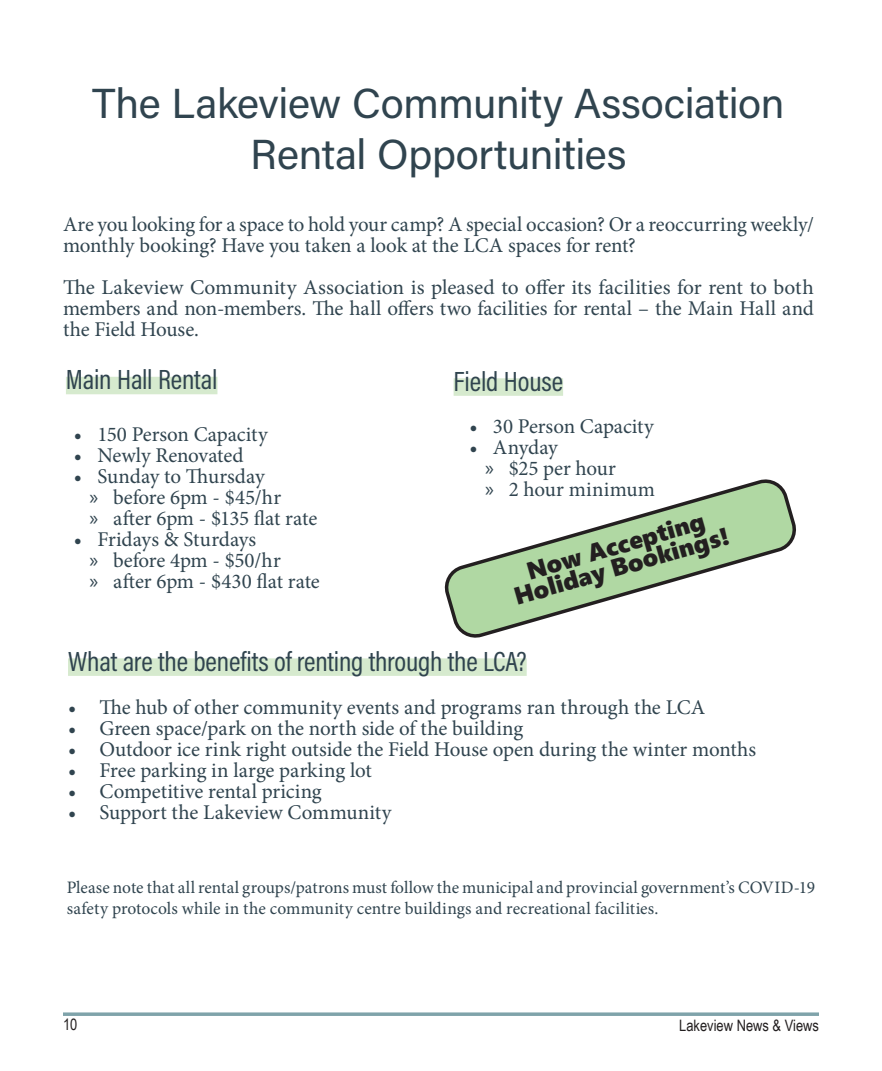
<style>
.page{position:relative;width:882px;height:1071px;background:#fff}
.page>*{position:absolute;margin:0;border:0;box-sizing:border-box;transform-origin:0 0}
.Headline_Text{font:42px/50.4px "Acumin Variable Concept";letter-spacing:-.01em;color:#30444f;text-align:center}
.Headline_16_pt{font:28px "Acumin Variable Concept";letter-spacing:-.01em;color:#30444f}
.Body{font:24.5px "Segoe UI Black";color:#231f20}
.Body_Text__Regular_-_Justify{font:21px/21px "Minion Pro";letter-spacing:-.005em;color:#30444f}
.Body_Text__Regular_-_Justify-2{font:17.5px/21px "Minion Pro";color:#30444f}
.t1{font:15.75px "Arial Narrow";color:#231f20}
.s1{font-family:"Myriad Pro"}
</style>
<div class="page">
<svg style="left:63px;top:1012px;width:756px;height:4px;background:#8eaeb4"></svg>
<div style="left:66px;top:377px;width:151px;height:17px;background:#d6eace"></div>
<div style="left:454px;top:378px;width:109px;height:18px;background:#d6eace"></div>
<div style="left:68px;top:658px;width:459px;height:18px;background:#d6eace"></div>
<svg style="left:444px;top:479px;width:352px;height:159px"></svg>
<p class="Headline_Text" style="left:92px;top:77px;width:694px">The Lakeview Community Association<br>Rental Opportunities</p>
<p class="Body_Text__Regular_-_Justify" style="left:63px;top:214px;width:752px">Are you looking for a space to hold your camp? A special occasion? Or a reoccurring weekly/ monthly booking? Have you taken a look at the LCA spaces for rent?</p>
<p class="Body_Text__Regular_-_Justify" style="left:63px;top:277px;width:753px;text-align:justify">The Lakeview Community Association is pleased to offer its facilities for rent to both members and non-members. The hall offers two facilities for rental – the Main Hall and the Field House.</p>
<p class="Headline_16_pt" style="left:66px;top:360px;width:153px">Main Hall Rental</p>
<p class="Body_Text__Regular_-_Justify" style="left:74px;top:424px;width:195px">• 150 Person Capacity</p>
<p class="Body_Text__Regular_-_Justify" style="left:74px;top:445px;width:171px">• Newly Renovated</p>
<p class="Body_Text__Regular_-_Justify" style="left:74px;top:466px;width:192px">• Sunday to Thursday</p>
<p class="Body_Text__Regular_-_Justify" style="left:90px;top:487px;width:193px"><span class="s1">»</span> before 6pm - $45/hr</p>
<p class="Body_Text__Regular_-_Justify" style="left:90px;top:508px;width:229px"><span class="s1">»</span> after 6pm - $135 flat rate</p>
<p class="Body_Text__Regular_-_Justify" style="left:74px;top:529px;width:184px">• Fridays &amp; Sturdays</p>
<p class="Body_Text__Regular_-_Justify" style="left:90px;top:550px;width:193px"><span class="s1">»</span> before 4pm - $50/hr</p>
<p class="Body_Text__Regular_-_Justify" style="left:90px;top:571px;width:232px"><span class="s1">»</span> after 6pm - $430 flat rate</p>
<p class="Headline_16_pt" style="left:454px;top:362px;width:111px">Field House</p>
<p class="Body_Text__Regular_-_Justify" style="left:469px;top:415px;width:186px">• 30 Person Capacity</p>
<p class="Body_Text__Regular_-_Justify" style="left:469px;top:436px;width:90px">• Anyday</p>
<p class="Body_Text__Regular_-_Justify" style="left:485px;top:457px;width:132px"><span class="s1">»</span> $25 per hour</p>
<p class="Body_Text__Regular_-_Justify" style="left:485px;top:478px;width:172px"><span class="s1">»</span> 2 hour minimum</p>
<p class="Body" style="left:523px;top:554px;width:185px;rotate:-16deg">Now Accepting</p>
<p class="Body" style="left:510px;top:580px;width:224px;rotate:-16deg">Holiday Bookings!</p>
<p class="Headline_16_pt" style="left:68px;top:642px;width:460px">What are the benefits of renting through the LCA?</p>
<p class="Body_Text__Regular_-_Justify" style="left:68px;top:697px;width:639px">• The hub of other community events and programs ran through the LCA</p>
<p class="Body_Text__Regular_-_Justify" style="left:68px;top:718px;width:457px">• Green space/park on the north side of the building</p>
<p class="Body_Text__Regular_-_Justify" style="left:68px;top:739px;width:690px">• Outdoor ice rink right outside the Field House open during the winter months</p>
<p class="Body_Text__Regular_-_Justify" style="left:68px;top:760px;width:305px">• Free parking in large parking lot</p>
<p class="Body_Text__Regular_-_Justify" style="left:68px;top:781px;width:255px">• Competitive rental pricing</p>
<p class="Body_Text__Regular_-_Justify" style="left:68px;top:802px;width:325px">• Support the Lakeview Community</p>
<p class="Body_Text__Regular_-_Justify-2" style="left:67px;top:877px;width:750px">Please note that all rental groups/patrons must follow the municipal and provincial government’s COVID-19 safety protocols while in the community centre buildings and recreational facilities.</p>
<p class="t1" style="left:63px;top:1013px;width:16px">10</p>
<p class="t1" style="left:679px;top:1014px;width:141px">Lakeview News &amp; Views</p>
</div>
